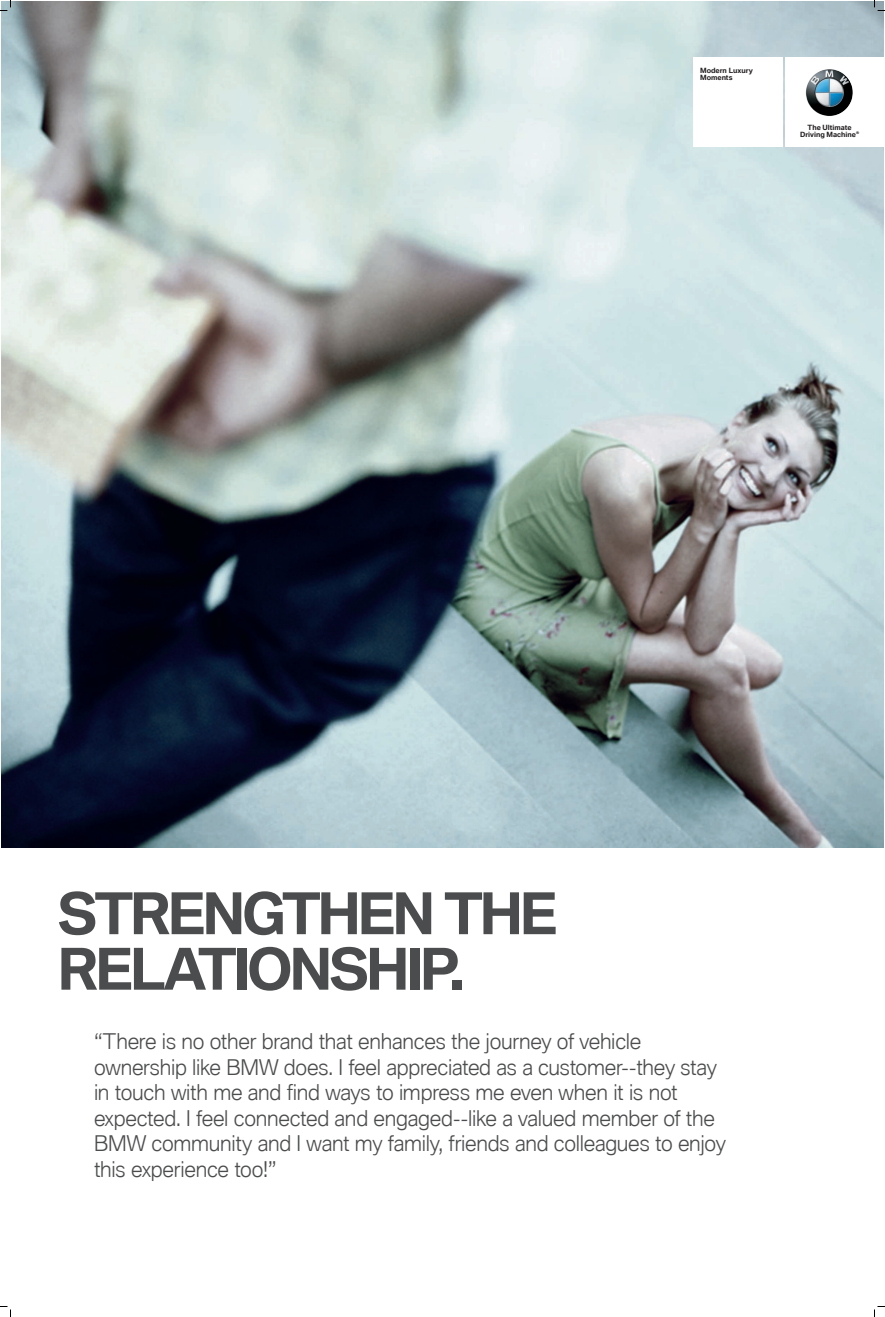
<style>
.page{position:relative;width:885px;height:1317px;background:#fff}
.page>*{position:absolute;margin:0;border:0;box-sizing:border-box;transform-origin:0 0}
.t1{font:700 55.5px "BMW Type Global Pro";letter-spacing:-.06em;color:#4b4c4d}
.t2{font:300 21px/25.5px "BMW Type Global Pro";letter-spacing:-.01em;color:#4b4c4d}
.t3{font:700 7px/7.7px "BMW Type Global Pro";color:#231f20}
.t4{font:700 6.95px/7.6px "BMW Type Global Pro";color:#231f20;text-align:center}
.t5{font:700 3.5px "BMW Type Global Pro";color:#231f20}
</style>
<div class="page">
<img style="left:2px;top:2px;width:882px;height:846px">
<div style="left:693px;top:57px;width:90px;height:90px;background:#fff"></div>
<div style="left:785px;top:57px;width:99px;height:90px;background:#fff"></div>
<img style="left:806px;top:69px;width:47px;height:47px">
<svg style="left:0;top:0;width:11px;height:11px"></svg>
<svg style="left:0;top:1306px;width:11px;height:11px"></svg>
<svg style="left:874px;top:0;width:11px;height:11px"></svg>
<svg style="left:874px;top:1306px;width:11px;height:11px"></svg>
<p class="t3" style="left:700px;top:66px;width:54px">Modern Luxury<br>Moments</p>
<p class="t4" style="left:800px;top:124px;width:57px">The Ultimate<br>Driving Machine</p>
<p class="t5" style="left:856px;top:131px;width:5px">®</p>
<p class="t1" style="left:57px;top:883px;width:502px">STRENGTHEN THE</p>
<p class="t1" style="left:57px;top:938px;width:410px">RELATIONSHIP.</p>
<p class="t2" style="left:94px;top:1030px;width:633px">“There is no other brand that enhances the journey of vehicle ownership like BMW does. I feel appreciated as a customer--they stay in touch with me and find ways to impress me even when it is not expected. I feel connected and engaged--like a valued member of the BMW community and I want my family, friends and colleagues to enjoy this experience too!”</p>
</div>
